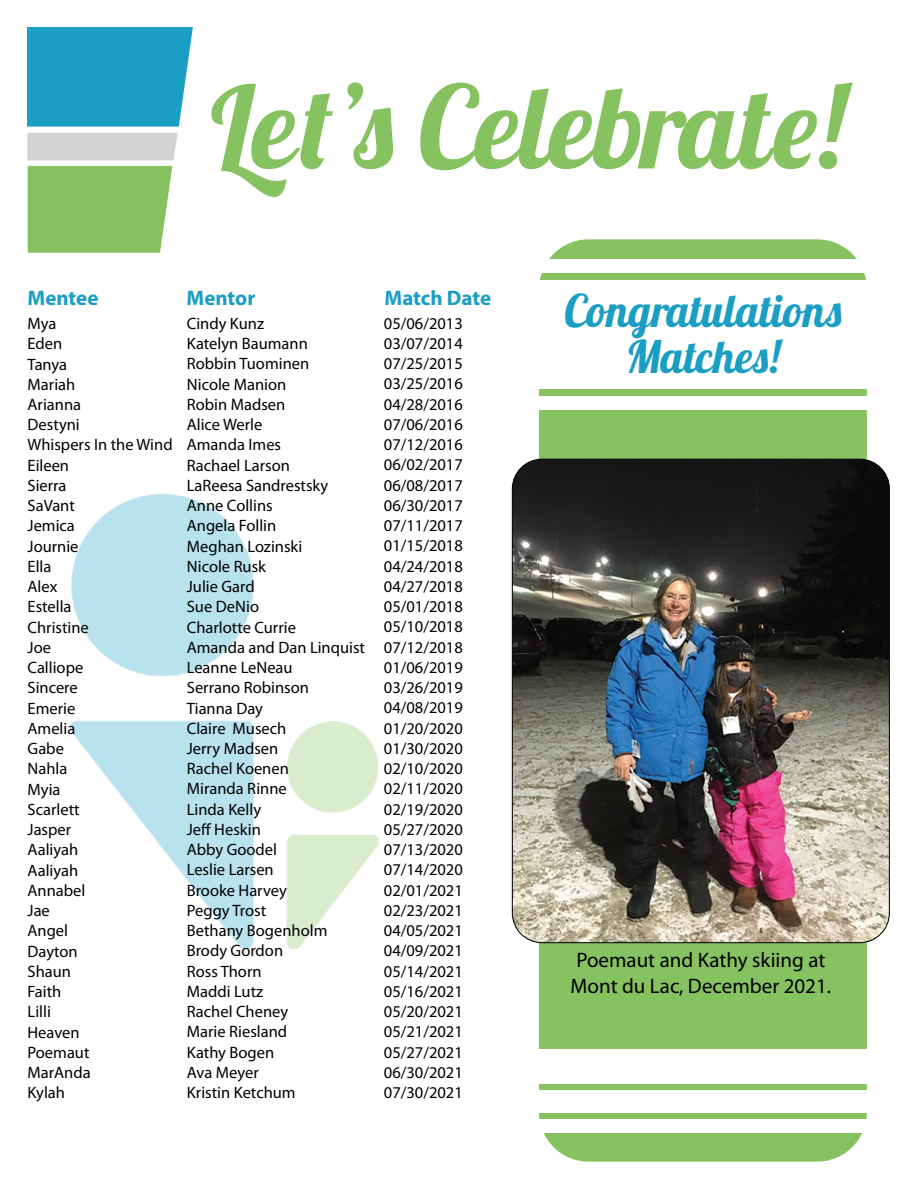
<style>
.page{position:relative;width:918px;height:1188px;background:#fff}
.page>*{position:absolute;margin:0;border:0;box-sizing:border-box;transform-origin:0 0}
.t1{font:114.45px "Lobster";color:#87c261}
.t2{font:45px/46.5px "Lobster";color:#1a9ec3;text-align:center}
.t3{font:21px/25.2px "Myriad Pro";color:#000}
.t4{font:700 21px "Myriad Pro";color:#1a9ec3}
.t5{font:16.5px/20.2px "Myriad Pro";color:#000}
</style>
<div class="page">
<img style="left:70px;top:493px;width:309px;height:456px">
<div style="left:539px;top:239px;width:328px;height:923px;background:#87c261;border-radius:50px"></div>
<img style="left:512px;top:459px;width:377px;height:484px">
<div style="left:515px;top:280px;width:372px;height:109px;background:#fff"></div>
<div style="left:515px;top:1049px;width:372px;height:35px;background:#fff"></div>
<div style="left:515px;top:1090px;width:372px;height:23px;background:#fff"></div>
<div style="left:515px;top:1120px;width:372px;height:13px;background:#fff"></div>
<div style="left:515px;top:260px;width:372px;height:13px;background:#fff"></div>
<div style="left:515px;top:396px;width:372px;height:13px;background:#fff"></div>
<div style="left:28px;top:166px;width:144px;height:87px;background:#87c261"></div>
<div style="left:27px;top:133px;width:151px;height:27px;background:#d1d3d4"></div>
<div style="left:27px;top:27px;width:166px;height:100px;background:#1a9ec3"></div>
<h1 class="t1" style="left:211px;top:54px;width:635px">Let’s Celebrate!</h1>
<p class="t4" style="left:28px;top:284px;width:72px">Mentee</p>
<p class="t4" style="left:187px;top:284px;width:70px">Mentor</p>
<p class="t4" style="left:385px;top:284px;width:108px">Match Date</p>
<p class="t5" style="left:28px;top:313px;width:147px">Mya<br>Eden<br>Tanya<br>Mariah<br>Arianna<br>Destyni<br>Whispers In the Wind<br>Eileen<br>Sierra<br>SaVant<br>Jemica<br>Journie<br>Ella<br>Alex<br>Estella<br>Christine<br>Joe<br>Calliope<br>Sincere<br>Emerie<br>Amelia<br>Gabe<br>Nahla<br>Myia<br>Scarlett<br>Jasper<br>Aaliyah<br>Aaliyah<br>Annabel<br>Jae<br>Angel<br>Dayton<br>Shaun<br>Faith<br>Lilli<br>Heaven<br>Poemaut<br>MarAnda<br>Kylah</p>
<p class="t5" style="left:187px;top:313px;width:180px">Cindy Kunz<br>Katelyn Baumann<br>Robbin Tuominen<br>Nicole Manion<br>Robin Madsen<br>Alice Werle<br>Amanda Imes<br>Rachael Larson<br>LaReesa Sandrestsky<br>Anne Collins<br>Angela Follin<br>Meghan Lozinski<br>Nicole Rusk<br>Julie Gard<br>Sue DeNio<br>Charlotte Currie<br>Amanda and Dan Linquist<br>Leanne LeNeau<br>Serrano Robinson<br>Tianna Day<br>Claire Musech<br>Jerry Madsen<br>Rachel Koenen<br>Miranda Rinne<br>Linda Kelly<br>Jeff Heskin<br>Abby Goodel<br>Leslie Larsen<br>Brooke Harvey<br>Peggy Trost<br>Bethany Bogenholm<br>Brody Gordon<br>Ross Thorn<br>Maddi Lutz<br>Rachel Cheney<br>Marie Riesland<br>Kathy Bogen<br>Ava Meyer<br>Kristin Ketchum</p>
<p class="t5" style="left:384px;top:313px;width:81px;text-align:justify">05/06/2013<br>03/07/2014<br>07/25/2015<br>03/25/2016<br>04/28/2016<br>07/06/2016<br>07/12/2016<br>06/02/2017<br>06/08/2017<br>06/30/2017<br>07/11/2017<br>01/15/2018<br>04/24/2018<br>04/27/2018<br>05/01/2018<br>05/10/2018<br>07/12/2018<br>01/06/2019<br>03/26/2019<br>04/08/2019<br>01/20/2020<br>01/30/2020<br>02/10/2020<br>02/11/2020<br>02/19/2020<br>05/27/2020<br>07/13/2020<br>07/14/2020<br>02/01/2021<br>02/23/2021<br>04/05/2021<br>04/09/2021<br>05/14/2021<br>05/16/2021<br>05/20/2021<br>05/21/2021<br>05/27/2021<br>06/30/2021<br>07/30/2021</p>
<h2 class="t2" style="left:564px;top:287px;width:280px">Congratulations<br>Matches!</h2>
<p class="t3" style="left:571px;top:947px;width:262px">Poemaut and Kathy skiing at<br>Mont du Lac, December 2021.</p>
</div>
